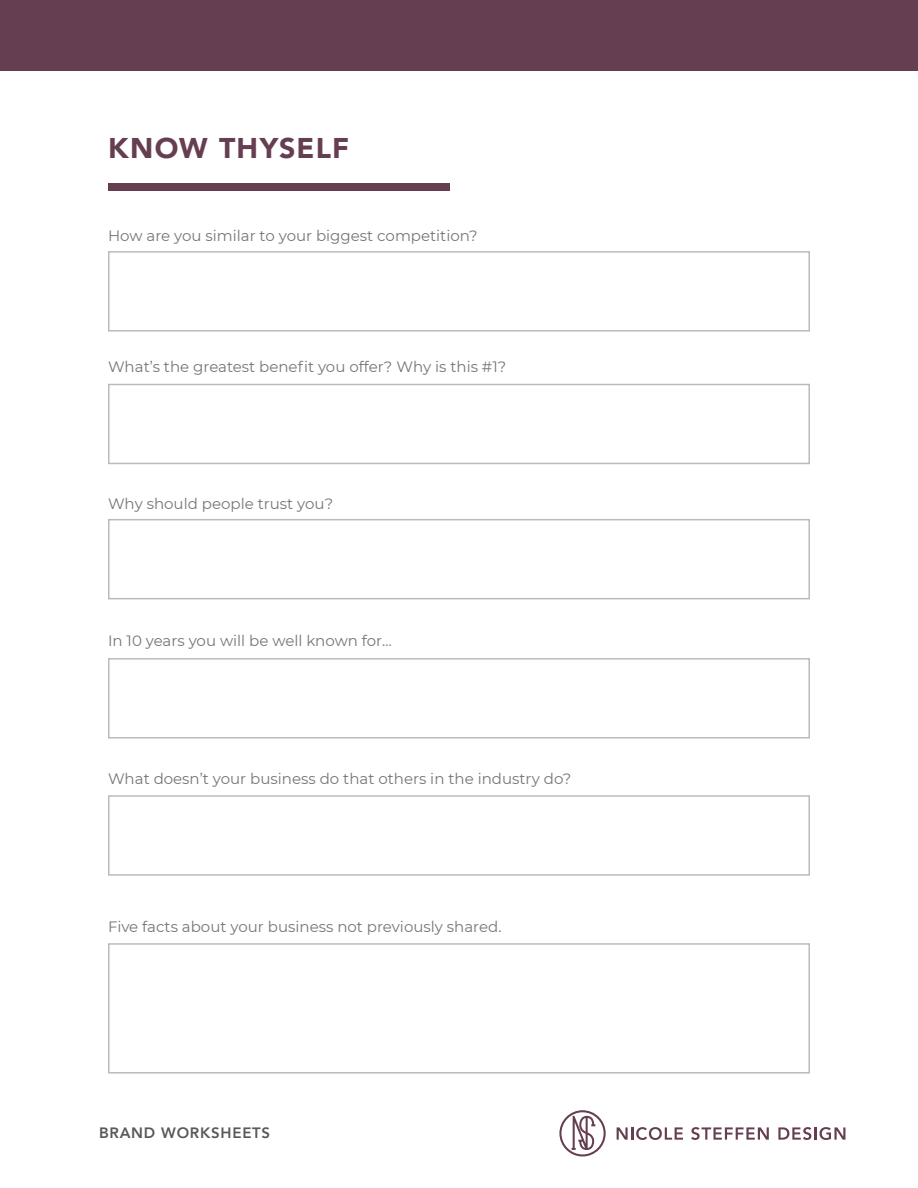
<style>
.page{position:relative;width:918px;height:1188px;background:#fff}
.page>*{position:absolute;margin:0;border:0;box-sizing:border-box;transform-origin:0 0}
.t1{font:900 28.5px "Avenir";letter-spacing:.04em;color:#663e51}
.t2{font:15px "Montserrat";color:#767676}
.t3{font:800 15px "Avenir";letter-spacing:.05em;color:#58595b}
</style>
<div class="page">
<div style="left:108px;top:251px;width:702px;height:81px;border:2px solid #bbb"></div>
<div style="left:108px;top:184px;width:341px;height:7px;background:#663e51"></div>
<div style="left:108px;top:384px;width:702px;height:80px;border:2px solid #bbb"></div>
<div style="left:108px;top:519px;width:702px;height:80px;border:2px solid #bbb"></div>
<div style="left:108px;top:658px;width:702px;height:81px;border:2px solid #bbb"></div>
<div style="left:108px;top:795px;width:702px;height:81px;border:2px solid #bbb"></div>
<div style="left:108px;top:943px;width:702px;height:131px;border:2px solid #bbb"></div>
<div style="left:0;top:0;width:918px;height:70px;background:#663e51"></div>
<svg style="left:559px;top:1110px;width:47px;height:46px"></svg>
<svg style="left:617px;top:1127px;width:66px;height:13px"></svg>
<svg style="left:691px;top:1127px;width:78px;height:13px"></svg>
<svg style="left:778px;top:1127px;width:67px;height:13px"></svg>
<h1 class="t1" style="left:108px;top:123px;width:243px">KNOW THYSELF</h1>
<p class="t2" style="left:108px;top:226px;width:371px">How are you similar to your biggest competition?</p>
<p class="t2" style="left:108px;top:357px;width:400px">What’s the greatest benefit you offer? Why is this #1?</p>
<p class="t2" style="left:108px;top:494px;width:227px">Why should people trust you?</p>
<p class="t2" style="left:108px;top:631px;width:285px">In 10 years you will be well known for…</p>
<p class="t2" style="left:108px;top:768px;width:465px">What doesn’t your business do that others in the industry do?</p>
<p class="t2" style="left:108px;top:916px;width:395px">Five facts about your business not previously shared.</p>
<p class="t3" style="left:99px;top:1121px;width:173px">BRAND WORKSHEETS</p>
</div>
